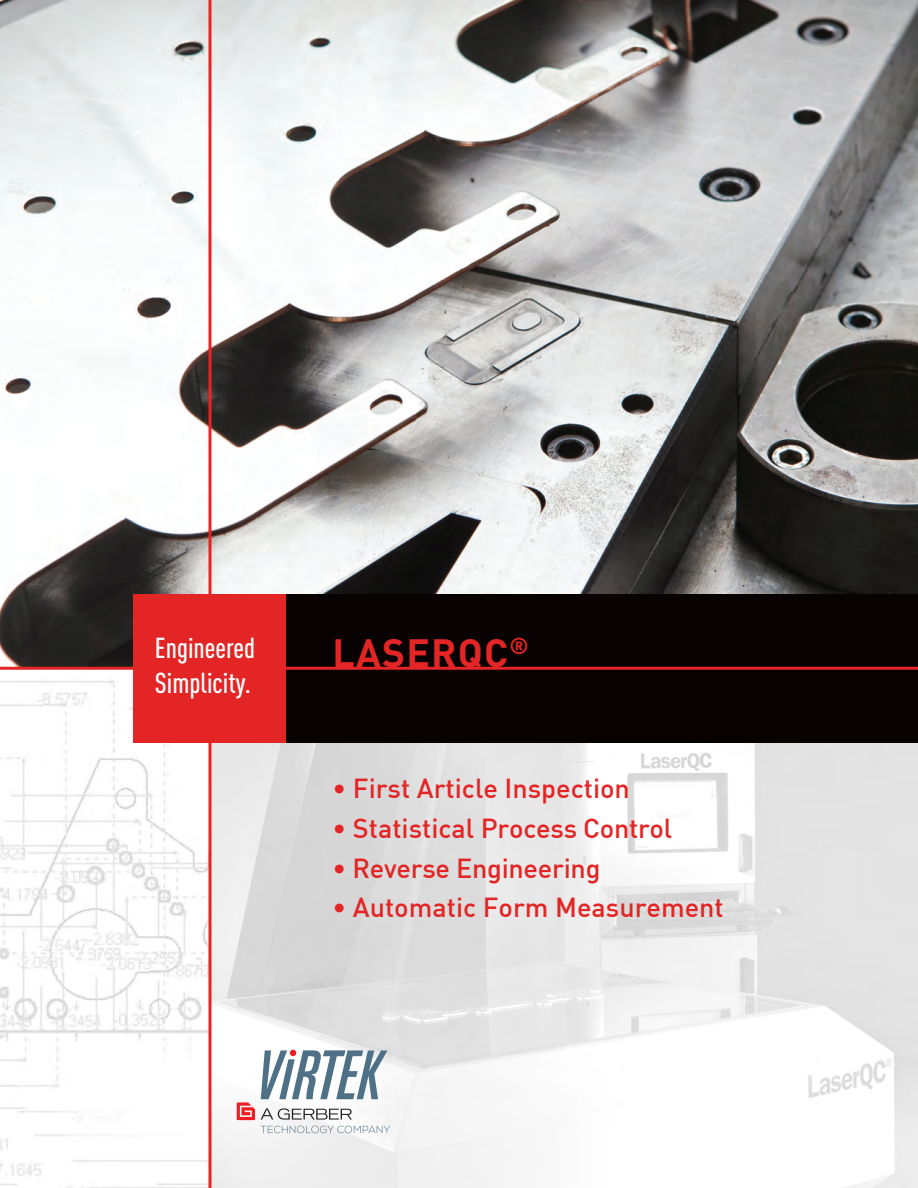
<style>
.page{position:relative;width:918px;height:1188px;background:#fff}
.page>*{position:absolute;margin:0;border:0;box-sizing:border-box;transform-origin:0 0}
.t1{font:700 39px "DIN";letter-spacing:.03em;color:#e32525}
.t2{font:500 28.5px "DIN Cond";color:#fff}
.t3{font:500 27px "DIN";color:#e32525}
.t4{font:700 22.8px "DIN";color:#e32525}
</style>
<div class="page">
<img style="left:0;top:0;width:918px;height:1188px">
<div style="left:286px;top:594px;width:632px;height:148px;background:#080302"></div>
<svg style="left:208px;top:0;width:4px;height:1188px;background:#e35454"></svg>
<hr style="left:0;top:667px;width:918px;height:3px;background:#e32525">
<div style="left:134px;top:594px;width:152px;height:148px;background:#e32525"></div>
<svg style="left:261px;top:1126px;width:129px;height:7px"></svg>
<svg style="left:237px;top:1102px;width:18px;height:18px"></svg>
<svg style="left:261px;top:1108px;width:91px;height:12px"></svg>
<svg style="left:261px;top:1050px;width:126px;height:49px"></svg>
<p class="t2" style="left:155px;top:631px;width:102px">Engineered</p>
<p class="t4" style="left:509px;top:631px;width:21px">®</p>
<p class="t2" style="left:155px;top:665px;width:98px">Simplicity.</p>
<p class="t1" style="left:333px;top:627px;width:177px">LASERQC</p>
<p class="t3" style="left:333px;top:771px;width:299px">• First Article Inspection</p>
<p class="t3" style="left:333px;top:811px;width:341px">• Statistical Process Control</p>
<p class="t3" style="left:333px;top:851px;width:269px">• Reverse Engineering</p>
<p class="t3" style="left:333px;top:890px;width:393px">• Automatic Form Measurement</p>
</div>
